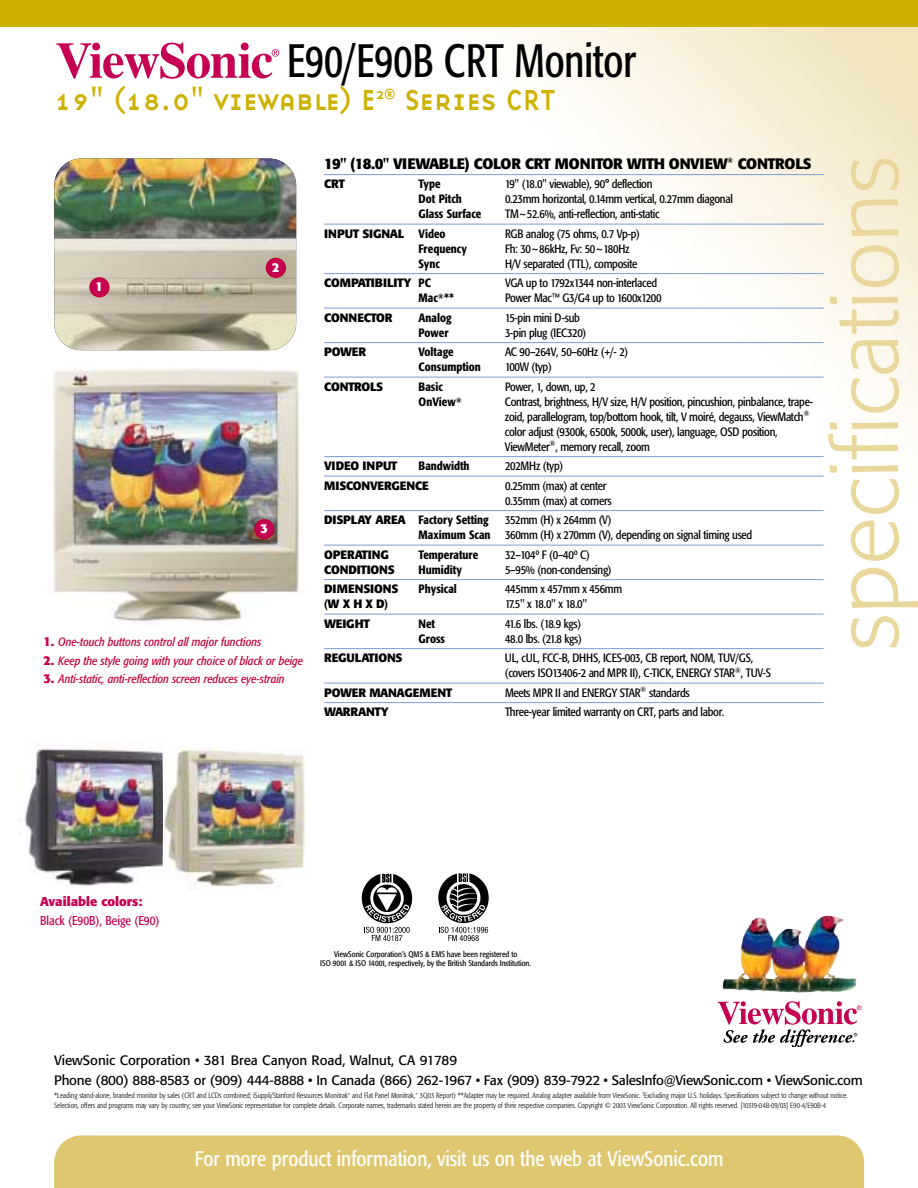
<style>
.page{position:relative;width:918px;height:1188px;background:#fff}
.page>*{position:absolute;margin:0;border:0;box-sizing:border-box;transform-origin:0 0}
.t1{font:300 90px "Formata";color:#ead79b}
.t2{font:condensed 46.35px "Formata";color:#000;scale:.9 1}
.t3{font:30px "Base Nine Small Caps";letter-spacing:-.015em;color:#ceb100;scale:.9 1}
.t4{font:condensed 21px "Formata";color:#fff}
.t5{font:700 15px "Formata";letter-spacing:-.03em;color:#000}
.t6{font:13.5px/19.5px "Formata";letter-spacing:-.02em;color:#000}
.t7{font:condensed 12.75px "Formata";color:#c60052}
.t8{font:700 12.75px "Formata";color:#c60052}
.t9{font:700 12.75px "Formata";color:#fff}
.t10{font:condensed 12px/15px "Formata";letter-spacing:-.025em;color:#000}
.t11{font:500 condensed 12px "Formata";color:#000}
.t12{font:italic condensed 12px "Formata";color:#c30036}
.t13{font:700 12px "Formata";letter-spacing:-.01em;color:#000}
.t14{font:700 12px "Formata";letter-spacing:-.03em;color:#000}
.t15{font:condensed 8.1px/8.9px "Formata";letter-spacing:-.005em;color:#000;text-align:center}
.t16{font:300 condensed 7.5px/10.5px "Formata";color:#000}
.t17{font:300 condensed 3px "Formata";color:#000}
.s1{font-weight:700;font-style:normal;font-stretch:normal;font-size:12.75px;color:#c60052}
.s2{font-weight:500;font-stretch:condensed}
.s3{font-weight:700;font-stretch:normal}
.s4{font-weight:500}
</style>
<div class="page">
<img style="left:52px;top:367px;width:248px;height:255px">
<svg style="left:56px;top:43px;width:223px;height:36px"></svg>
<div style="left:54px;top:1135px;width:810px;height:53px;background:#dfc76f"></div>
<img style="left:54px;top:159px;width:242px;height:191px;border-radius:27px">
<svg style="left:254px;top:519px;width:20px;height:20px"></svg>
<svg style="left:89px;top:277px;width:21px;height:20px"></svg>
<hr style="left:324px;top:174px;width:500px;height:1px;background:#7c9ed1">
<hr style="left:324px;top:224px;width:500px;height:1px;background:#7c9ed1">
<hr style="left:324px;top:273px;width:500px;height:1px;background:#7c9ed1">
<hr style="left:324px;top:308px;width:500px;height:1px;background:#7c9ed1">
<hr style="left:324px;top:342px;width:500px;height:1px;background:#7c9ed1">
<hr style="left:324px;top:377px;width:500px;height:1px;background:#7c9ed1">
<hr style="left:324px;top:456px;width:500px;height:1px;background:#7c9ed1">
<hr style="left:324px;top:476px;width:500px;height:1px;background:#7c9ed1">
<hr style="left:324px;top:510px;width:500px;height:1px;background:#7c9ed1">
<hr style="left:324px;top:545px;width:500px;height:1px;background:#7c9ed1">
<hr style="left:324px;top:579px;width:500px;height:1px;background:#7c9ed1">
<hr style="left:324px;top:614px;width:500px;height:1px;background:#7c9ed1">
<hr style="left:324px;top:648px;width:500px;height:1px;background:#7c9ed1">
<hr style="left:324px;top:683px;width:500px;height:1px;background:#7c9ed1">
<hr style="left:324px;top:702px;width:500px;height:1px;background:#7c9ed1">
<img style="left:723px;top:916px;width:134px;height:77px">
<svg style="left:718px;top:1001px;width:144px;height:46px"></svg>
<svg style="left:266px;top:258px;width:20px;height:20px"></svg>
<div style="left:0;top:0;width:918px;height:27px;background:#ceb100"></div>
<img style="left:20px;top:746px;width:144px;height:140px">
<svg style="left:361px;top:874px;width:52px;height:67px"></svg>
<svg style="left:438px;top:873px;width:51px;height:68px"></svg>
<img style="left:164px;top:748px;width:142px;height:141px">
<h2 class="t2" style="left:287px;top:42px;width:390px">E90/E90B CRT Monitor</h2>
<h3 class="t3" style="left:54px;top:82px;width:559px">19" (18.0" viewable) E<sup>2</sup><sup>®</sup> Series CRT</h3>
<p class="t9" style="left:95px;top:281px;width:9px">1</p>
<p class="t9" style="left:272px;top:262px;width:9px">2</p>
<p class="t9" style="left:260px;top:523px;width:9px">3</p>
<p class="t12" style="left:43px;top:637px;width:219px"><span class="s1">1.</span> One-touch buttons control all major functions</p>
<p class="t12" style="left:43px;top:656px;width:261px"><span class="s1">2.</span> Keep the style going with your choice of black or beige</p>
<p class="t12" style="left:43px;top:674px;width:243px"><span class="s1">3.</span> Anti-static, anti-reflection screen reduces eye-strain</p>
<p class="t5" style="left:324px;top:157px;width:489px">19" (18.0" VIEWABLE) COLOR CRT MONITOR WITH ONVIEW<sup>®</sup> CONTROLS</p>
<p class="t13" style="left:324px;top:179px;width:22px">CRT</p>
<p class="t11" style="left:419px;top:179px;width:23px">Type</p>
<p class="t10" style="left:505px;top:178px;width:149px">19" (18.0" viewable), 90° deflection</p>
<p class="t11" style="left:419px;top:194px;width:45px">Dot Pitch</p>
<p class="t10" style="left:505px;top:193px;width:229px">0.23mm horizontal, 0.14mm vertical, 0.27mm diagonal</p>
<p class="t11" style="left:419px;top:209px;width:64px">Glass Surface</p>
<p class="t10" style="left:505px;top:208px;width:156px">TM~52.6%, anti-reflection, anti-static</p>
<p class="t13" style="left:324px;top:228px;width:123px">INPUT SIGNAL <span class="s2">Video</span></p>
<p class="t10" style="left:505px;top:227px;width:136px">RGB analog (75 ohms, 0.7 Vp-p)</p>
<p class="t11" style="left:419px;top:244px;width:50px">Frequency</p>
<p class="t10" style="left:505px;top:242px;width:126px">Fh: 30~86kHz, Fv: 50~180Hz</p>
<p class="t11" style="left:419px;top:259px;width:23px">Sync</p>
<p class="t10" style="left:505px;top:257px;width:134px">H/V separated (TTL), composite</p>
<p class="t13" style="left:324px;top:278px;width:109px">COMPATIBILITY <span class="s2">PC</span></p>
<p class="t10" style="left:505px;top:277px;width:154px">VGA up to 1792x1344 non-interlaced</p>
<p class="t11" style="left:419px;top:293px;width:37px">Mac<sup>®</sup>**</p>
<p class="t10" style="left:505px;top:292px;width:158px">Power Mac™ G3/G4 up to 1600x1200</p>
<p class="t13" style="left:324px;top:312px;width:70px">CONNECTOR</p>
<p class="t11" style="left:419px;top:313px;width:34px">Analog</p>
<p class="t10" style="left:505px;top:311px;width:76px">15-pin mini D-sub</p>
<p class="t11" style="left:419px;top:328px;width:32px">Power</p>
<p class="t10" style="left:505px;top:326px;width:83px">3-pin plug (IEC320)</p>
<p class="t13" style="left:324px;top:347px;width:44px">POWER</p>
<p class="t11" style="left:419px;top:347px;width:37px">Voltage</p>
<p class="t10" style="left:505px;top:346px;width:125px">AC 90–264V, 50–60Hz (+/- 2)</p>
<p class="t11" style="left:419px;top:362px;width:64px">Consumption</p>
<p class="t10" style="left:505px;top:361px;width:48px">100W (typ)</p>
<p class="t14" style="left:324px;top:381px;width:61px">CONTROLS</p>
<p class="t11" style="left:419px;top:382px;width:26px">Basic</p>
<p class="t10" style="left:505px;top:380px;width:92px">Power, 1, down, up, 2</p>
<p class="t11" style="left:419px;top:397px;width:45px">OnView<sup>®</sup></p>
<p class="t10" style="left:505px;top:395px;width:310px">Contrast, brightness, H/V size, H/V position, pincushion, pinbalance, trape&shy;zoid, parallelogram, top/bottom hook, tilt, V moiré, degauss, ViewMatch<sup>® </sup>color adjust (9300k, 6500k, 5000k, user), language, OSD position, ViewMeter<sup>®</sup>, memory recall, zoom</p>
<p class="t13" style="left:324px;top:461px;width:75px">VIDEO INPUT</p>
<p class="t11" style="left:419px;top:461px;width:52px">Bandwidth</p>
<p class="t10" style="left:505px;top:460px;width:60px">202MHz (typ)</p>
<p class="t13" style="left:324px;top:480px;width:106px">MISCONVERGENCE</p>
<p class="t10" style="left:505px;top:479px;width:108px">0.25mm (max) at center<br>0.35mm (max) at corners</p>
<p class="t11" style="left:324px;top:515px;width:166px"><span class="s3">DISPLAY AREA</span> Factory Setting</p>
<p class="t10" style="left:419px;top:514px;width:335px;text-indent:86px">352mm (H) x 264mm (V)<br><span class="s4">Maximum Scan</span> 360mm (H) x 270mm (V), depending on signal timing used</p>
<p class="t13" style="left:324px;top:549px;width:66px">OPERATING</p>
<p class="t11" style="left:419px;top:550px;width:61px">Temperature</p>
<p class="t10" style="left:505px;top:548px;width:86px">32–104º F (0–40º C)</p>
<p class="t13" style="left:324px;top:564px;width:72px">CONDITIONS</p>
<p class="t11" style="left:419px;top:565px;width:45px">Humidity</p>
<p class="t10" style="left:505px;top:563px;width:108px">5–95% (non-condensing)</p>
<p class="t13" style="left:324px;top:584px;width:76px">DIMENSIONS</p>
<p class="t11" style="left:419px;top:584px;width:40px">Physical</p>
<p class="t10" style="left:505px;top:583px;width:119px">445mm x 457mm x 456mm</p>
<p class="t13" style="left:324px;top:599px;width:65px"><span class="s2">(</span>W X H X D<span class="s2">)</span></p>
<p class="t10" style="left:505px;top:598px;width:84px">17.5" x 18.0" x 18.0"</p>
<p class="t13" style="left:324px;top:618px;width:47px">WEIGHT</p>
<p class="t11" style="left:419px;top:619px;width:18px">Net</p>
<p class="t10" style="left:505px;top:617px;width:78px">41.6 lbs. (18.9 kgs)</p>
<p class="t11" style="left:419px;top:634px;width:28px">Gross</p>
<p class="t10" style="left:505px;top:632px;width:78px">48.0 lbs. (21.8 kgs)</p>
<p class="t13" style="left:324px;top:653px;width:80px">REGULATIONS</p>
<p class="t10" style="left:505px;top:652px;width:268px">UL, cUL, FCC-B, DHHS, ICES-003, CB report, NOM, TUV/GS, (covers ISO13406-2 and MPR II), C-TICK, ENERGY STAR<sup>®</sup>, TUV-S</p>
<p class="t14" style="left:324px;top:687px;width:130px">POWER MANAGEMENT</p>
<p class="t10" style="left:505px;top:686px;width:186px">Meets MPR II and ENERGY STAR<sup>®</sup> standards</p>
<p class="t14" style="left:324px;top:707px;width:66px">WARRANTY</p>
<p class="t10" style="left:505px;top:706px;width:221px">Three-year limited warranty on CRT, parts and labor.</p>
<h1 class="t1" style="left:826px;top:651px;width:497px;rotate:-90deg">specifications</h1>
<p class="t8" style="left:40px;top:896px;width:104px">Available colors:</p>
<p class="t7" style="left:40px;top:915px;width:121px">Black (E90B), Beige (E90)</p>
<p class="t15" style="left:320px;top:950px;width:212px">ViewSonic Corporation’s QMS &amp; EMS have been registered to<br>ISO 9001 &amp; ISO 14001, respectively, by the British Standards Institution.</p>
<p class="t6" style="left:54px;top:1052px;width:810px">ViewSonic Corporation • 381 Brea Canyon Road, Walnut, CA 91789<br>Phone (800) 888-8583 or (909) 444-8888 • In Canada (866) 262-1967 • Fax (909) 839-7922 • SalesInfo@ViewSonic.com • ViewSonic.com</p>
<p class="t16" style="left:54px;top:1091px;width:795px;text-indent:366px">3Q03 Report) **Adapter may be required. Analog adapter available from ViewSonic. <sup>†</sup>Excluding major U.S. holidays. Specifications subject to change without notice.<br>Selection, offers and programs may vary by country; see your ViewSonic representative for complete details. Corporate names, trademarks stated herein are the property of their respective companies. Copyright © 2003 ViewSonic Corporation. All rights reserved. [10319-04B-09/03] E90-4/E90B-4</p>
<p class="t16" style="left:54px;top:1091px;width:295px">*Leading stand-alone, branded monitor by sales (CRT and LCDs combined; iSuppli/Stanford Resources Monitrak</p>
<p class="t17" style="left:348px;top:1093px;width:4px">®</p>
<p class="t16" style="left:352px;top:1091px;width:65px">and Flat Panel Monitrak,</p>
<p class="t17" style="left:415px;top:1093px;width:4px">®</p>
<h3 class="t4" style="left:195px;top:1150px;width:530px">For more product information, visit us on the web at ViewSonic.com</h3>
</div>
